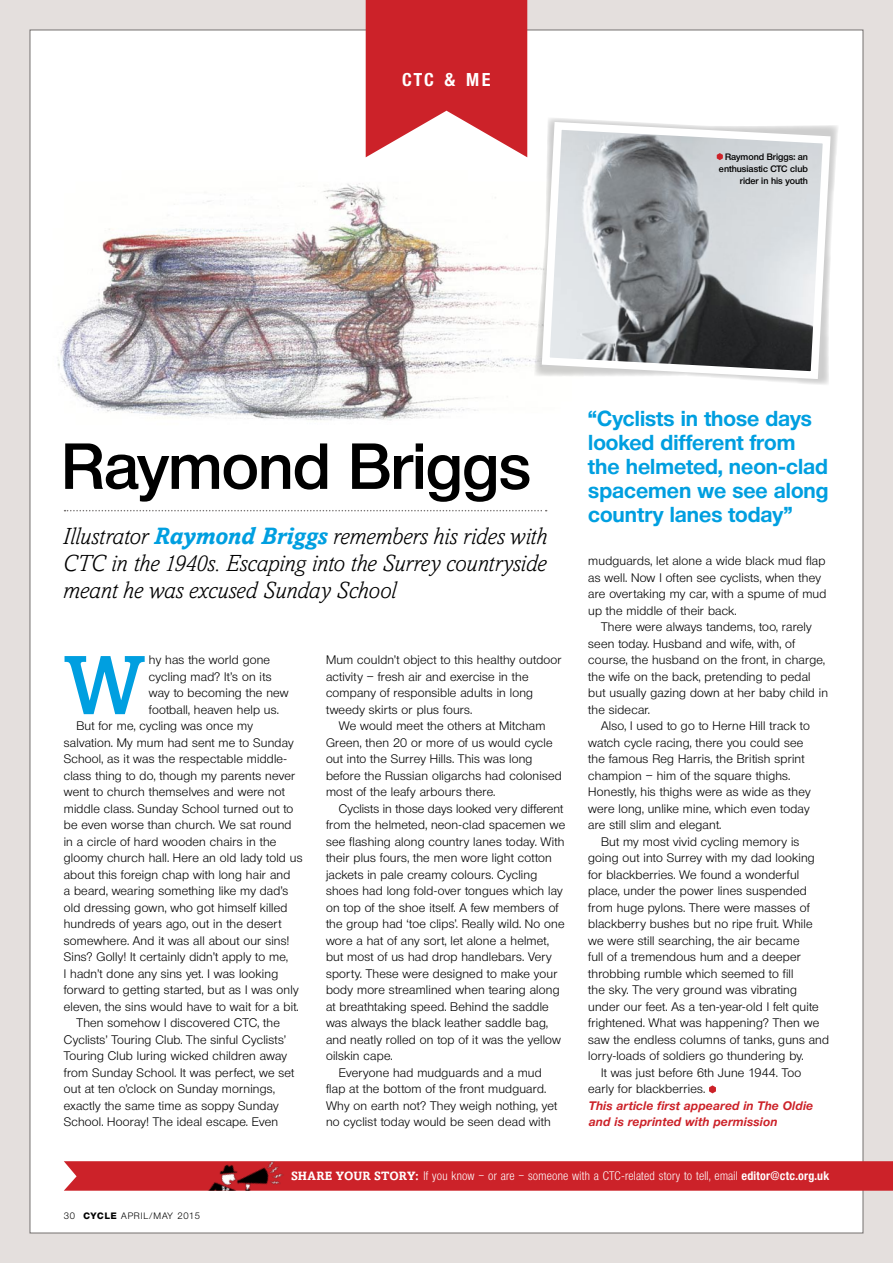
<style>
.page{position:relative;width:893px;height:1263px;background:#e4dfdd}
.page>*{position:absolute;margin:0;border:0;box-sizing:border-box;transform-origin:0 0}
.Answer_2ndPara{font:500 83.7px "Amasis";color:#009fe0}
.t1{font:600 63px "Olnova";letter-spacing:-.01em;color:#000}
.Answer_2ndPara-2{font:italic 300 24px/27px "Amasis";letter-spacing:-.01em;color:#000;text-align:justify}
.t2{font:700 21px/24px "Olnova";color:#009fe0}
.t3{font:700 condensed 18px "Olnova";color:#fff}
.Answer_2ndPara-3{font:12px/16.5px "Olnova";letter-spacing:.015em;color:#000}
.Answer_2ndPara-4{font:condensed 12px "Olnova";letter-spacing:.015em;color:#fff}
.Answer_2ndPara-5{font:italic 700 12px/16.5px "Olnova";letter-spacing:.02em;color:#cc2229}
.t4{font:600 9px/12px "Olnova";color:#000;text-align:right}
.t5{font:9px "Olnova";letter-spacing:.1em;color:#000}
.s1{font-weight:700;color:#009fe0}
.s2{font-weight:800}
.s3{font-family:"Amasis";font-weight:700;font-stretch:normal}
.s4{font-weight:700}
</style>
<div class="page">
<div style="left:30px;top:30px;width:833px;height:1203px;background:#fff"></div>
<svg style="left:65px;top:510px;width:482px;height:1px"></svg>
<img style="left:29px;top:103px;width:505px;height:355px">
<svg style="left:64px;top:1161px;width:829px;height:30px;background:#cd272e"></svg>
<img style="left:202px;top:1161px;width:88px;height:30px">
<svg style="left:538px;top:118px;width:296px;height:265px"></svg>
<svg style="left:709px;top:1085px;width:7px;height:8px"></svg>
<svg style="left:366px;top:0;width:161px;height:157px;background:#d34248"></svg>
<svg style="left:717px;top:153px;width:6px;height:7px"></svg>
<p class="t3" style="left:402px;top:69px;width:90px">CTC &amp; ME</p>
<p class="t4" style="left:719px;top:151px;width:90px">Raymond Briggs: an enthusiastic CTC club rider in his youth</p>
<p class="t1" style="left:62px;top:428px;width:471px">Raymond Briggs</p>
<p class="Answer_2ndPara-2" style="left:63px;top:523px;width:486px">Illustrator <span class="s1">Raymond Briggs</span> remembers his rides with CTC in the 1940s. Escaping into the Surrey countryside meant he was excused Sunday School</p>
<p class="Answer_2ndPara" style="left:64px;top:635px;width:83px">W</p>
<p class="Answer_2ndPara-3" style="left:149px;top:652px;width:141px">hy has the world gone cycling mad? It’s on its way to becoming the new football, heaven help us.</p>
<p class="Answer_2ndPara-3" style="left:64px;top:718px;width:240px;text-indent:13px">But for me, cycling was once my salvation. My mum had sent me to Sunday School, as it was the respectable middle&shy;class thing to do, though my parents never went to church themselves and were not middle class. Sunday School turned out to be even worse than church. We sat round in a circle of hard wooden chairs in the gloomy church hall. Here an old lady told us about this foreign chap with long hair and<br>a beard, wearing something like my dad’s old dressing gown, who got himself killed hundreds of years ago, out in the desert somewhere. And it was all about our sins!<br>Sins? Golly! It certainly didn’t apply to me,<br>I hadn’t done any sins yet. I was looking forward to getting started, but as I was only eleven, the sins would have to wait for a bit.</p>
<p class="Answer_2ndPara-3" style="left:64px;top:1015px;width:232px;text-indent:13px">Then somehow I discovered CTC, the Cyclists’ Touring Club. The sinful Cyclists’ Touring Club luring wicked children away from Sunday School. It was perfect, we set out at ten o’clock on Sunday mornings, exactly the same time as soppy Sunday School. Hooray! The ideal escape. Even</p>
<p class="Answer_2ndPara-3" style="left:326px;top:652px;width:237px">Mum couldn’t object to this healthy outdoor activity – fresh air and exercise in the company of responsible adults in long tweedy skirts or plus fours.</p>
<p class="Answer_2ndPara-3" style="left:326px;top:718px;width:237px;text-indent:13px">We would meet the others at Mitcham Green, then 20 or more of us would cycle out into the Surrey Hills. This was long before the Russian oligarchs had colonised most of the leafy arbours there.</p>
<p class="Answer_2ndPara-3" style="left:326px;top:800px;width:241px;text-indent:13px">Cyclists in those days looked very different from the helmeted, neon-clad spacemen we see flashing along country lanes today. With their plus fours, the men wore light cotton jackets in pale creamy colours. Cycling shoes had long fold-over tongues which lay on top of the shoe itself. A few members of the group had ‘toe clips’. Really wild. No one wore a hat of any sort, let alone a helmet, but most of us had drop handlebars. Very sporty. These were designed to make your body more streamlined when tearing along at breathtaking speed. Behind the saddle was always the black leather saddle bag, and neatly rolled on top of it was the yellow oilskin cape.</p>
<p class="Answer_2ndPara-3" style="left:326px;top:1064px;width:233px;text-indent:13px">Everyone had mudguards and a mud flap at the bottom of the front mudguard.<br>Why on earth not? They weigh nothing, yet no cyclist today would be seen dead with</p>
<p class="t2" style="left:588px;top:406px;width:242px">“Cyclists in those days looked different from the helmeted, neon-clad spacemen we see along country lanes today”</p>
<p class="Answer_2ndPara-3" style="left:588px;top:553px;width:240px">mudguards, let alone a wide black mud flap as well. Now I often see cyclists, when they are overtaking my car, with a spume of mud up the middle of their back.</p>
<p class="Answer_2ndPara-3" style="left:588px;top:619px;width:241px;text-indent:13px">There were always tandems, too, rarely seen today. Husband and wife, with, of course, the husband on the front, in charge, the wife on the back, pretending to pedal but usually gazing down at her baby child in the sidecar.</p>
<p class="Answer_2ndPara-3" style="left:588px;top:718px;width:224px;text-indent:13px">Also, I used to go to Herne Hill track to watch cycle racing, there you could see the famous Reg Harris, the British sprint champion – him of the square thighs.<br>Honestly, his thighs were as wide as they were long, unlike mine, which even today are still slim and elegant.</p>
<p class="Answer_2ndPara-3" style="left:588px;top:833px;width:242px;text-indent:13px">But my most vivid cycling memory is going out into Surrey with my dad looking for blackberries. We found a wonderful place, under the power lines suspended from huge pylons. There were masses of blackberry bushes but no ripe fruit. While we were still searching, the air became<br>full of a tremendous hum and a deeper throbbing rumble which seemed to fill<br>the sky. The very ground was vibrating under our feet. As a ten-year-old I felt quite frightened. What was happening? Then we saw the endless columns of tanks, guns and lorry-loads of soldiers go thundering by.</p>
<p class="Answer_2ndPara-3" style="left:588px;top:1064px;width:215px;text-indent:13px">It was just before 6th June 1944. Too early for blackberries.</p>
<p class="Answer_2ndPara-5" style="left:588px;top:1097px;width:226px">This article first appeared in The Oldie and is reprinted with permission</p>
<p class="t5" style="left:64px;top:1210px;width:138px">30 <span class="s2">CYCLE</span> april/MAy 2015</p>
<p class="Answer_2ndPara-4" style="left:291px;top:1168px;width:540px"><span class="s3">SHARE YOUR STORY:</span> If you know – or are – someone with a CTC-related story to tell, email <span class="s4">editor@ctc.org.uk</span></p>
</div>
